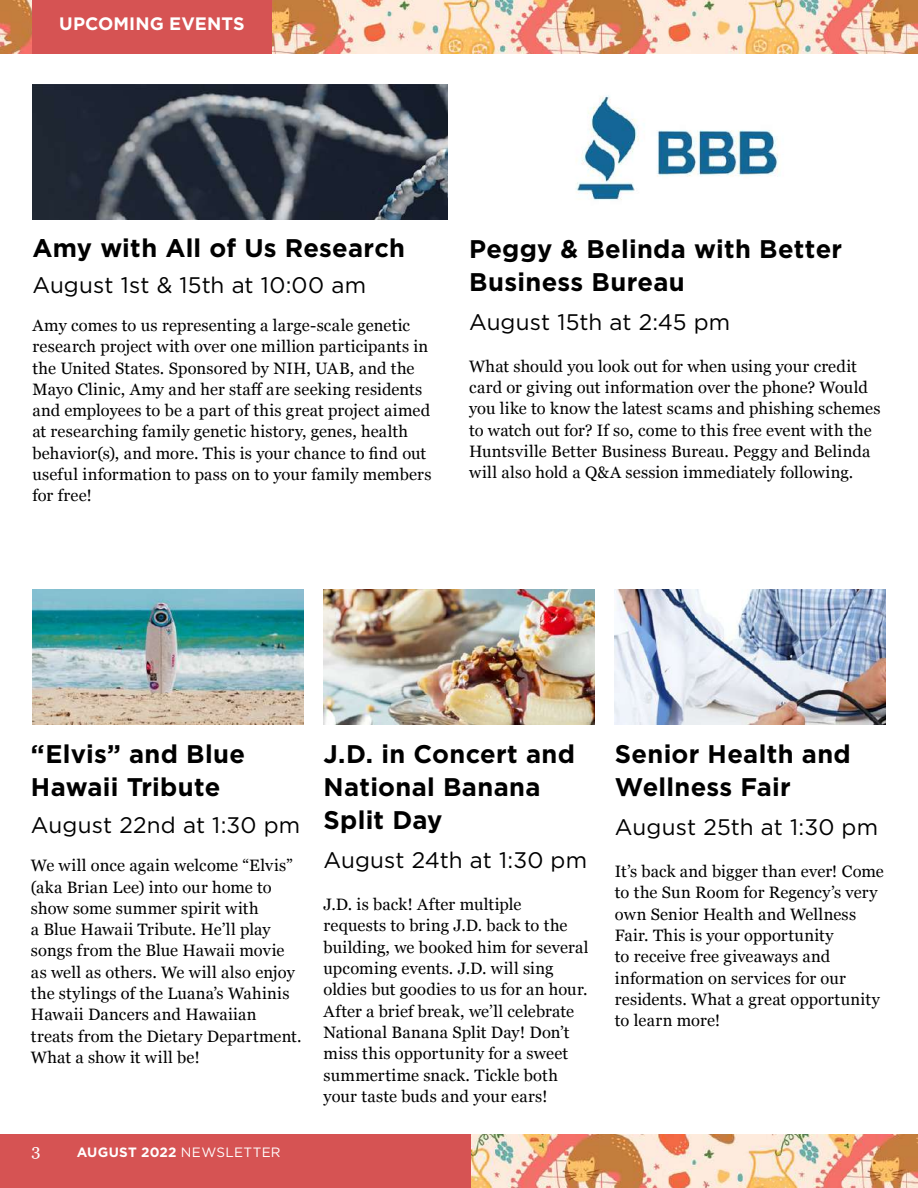
<style>
.page{position:relative;width:918px;height:1188px;background:#fff}
.page>*{position:absolute;margin:0;border:0;box-sizing:border-box;transform-origin:0 0}
.t1{font:700 25.5px/33px "Gotham";letter-spacing:.01em;color:#000}
.t2{font:22.5px "Gotham";letter-spacing:.005em;color:#000}
.t3{font:700 18px "Gotham";letter-spacing:.005em;color:#fff}
.t4{font:16.5px/21.3px "Georgia";letter-spacing:.01em;color:#000}
.t5{font:16.5px "Georgia";color:#fff}
.t6{font:700 13.5px "Gotham";letter-spacing:.02em;color:#fff}
.s1{font-weight:400}
</style>
<div class="page">
<img style="left:471px;top:1135px;width:447px;height:53px">
<div style="left:0;top:1135px;width:471px;height:53px;background:#d65353"></div>
<img style="left:0;top:0;width:918px;height:54px">
<img style="left:32px;top:84px;width:415px;height:135px">
<img style="left:575px;top:95px;width:205px;height:105px">
<img style="left:32px;top:589px;width:271px;height:135px">
<img style="left:324px;top:589px;width:270px;height:135px">
<img style="left:615px;top:589px;width:270px;height:135px">
<div style="left:32px;top:0;width:240px;height:53px;background:#d65353"></div>
<p class="t3" style="left:59px;top:12px;width:187px">UPCOMING EVENTS</p>
<h1 class="t1" style="left:32px;top:231px;width:374px">Amy with All of Us Research</h1>
<h2 class="t2" style="left:32px;top:271px;width:335px">August 1st &amp; 15th at 10:00 am</h2>
<p class="t4" style="left:32px;top:314px;width:401px">Amy comes to us representing a large-scale genetic research project with over one million participants in the United States. Sponsored by NIH, UAB, and the Mayo Clinic, Amy and her staff are seeking residents and employees to be a part of this great project aimed at researching family genetic history, genes, health behavior(s), and more. This is your chance to find out useful information to pass on to your family members for free!</p>
<h1 class="t1" style="left:469px;top:232px;width:375px">Peggy &amp; Belinda with Better<br>Business Bureau</h1>
<h2 class="t2" style="left:469px;top:307px;width:263px">August 15th at 2:45 pm</h2>
<p class="t4" style="left:469px;top:355px;width:413px">What should you look out for when using your credit card or giving out information over the phone? Would you like to know the latest scams and phishing schemes to watch out for? If so, come to this free event with the Huntsville Better Business Bureau. Peggy and Belinda will also hold a Q&amp;A session immediately following.</p>
<h1 class="t1" style="left:31px;top:737px;width:216px">“Elvis” and Blue<br>Hawaii Tribute</h1>
<h2 class="t2" style="left:31px;top:811px;width:271px">August 22nd at 1:30 pm</h2>
<p class="t4" style="left:31px;top:854px;width:272px">We will once again welcome “Elvis” (aka Brian Lee) into our home to show some summer spirit with<br>a Blue Hawaii Tribute. He’ll play songs from the Blue Hawaii movie as well as others. We will also enjoy the stylings of the Luana’s Wahinis<br>Hawaii Dancers and Hawaiian treats from the Dietary Department.<br>What a show it will be!</p>
<p class="t5" style="left:32px;top:1138px;width:11px">3</p>
<p class="t6" style="left:77px;top:1143px;width:205px">AUGUST 2022 <span class="s1">NEWSLETTER</span></p>
<h1 class="t1" style="left:324px;top:737px;width:253px">J.D. in Concert and<br>National Banana<br>Split Day</h1>
<h2 class="t2" style="left:324px;top:846px;width:265px">August 24th at 1:30 pm</h2>
<p class="t4" style="left:324px;top:893px;width:267px">J.D. is back! After multiple<br>requests to bring J.D. back to the building, we booked him for several upcoming events. J.D. will sing oldies but goodies to us for an hour.<br>After a brief break, we’ll celebrate<br>National Banana Split Day! Don’t miss this opportunity for a sweet summertime snack. Tickle both your taste buds and your ears!</p>
<h1 class="t1" style="left:615px;top:737px;width:237px">Senior Health and<br>Wellness Fair</h1>
<h2 class="t2" style="left:615px;top:813px;width:265px">August 25th at 1:30 pm</h2>
<p class="t4" style="left:615px;top:860px;width:270px">It’s back and bigger than ever! Come to the Sun Room for Regency’s very own Senior Health and Wellness<br>Fair. This is your opportunity<br>to receive free giveaways and information on services for our residents. What a great opportunity to learn more!</p>
</div>
